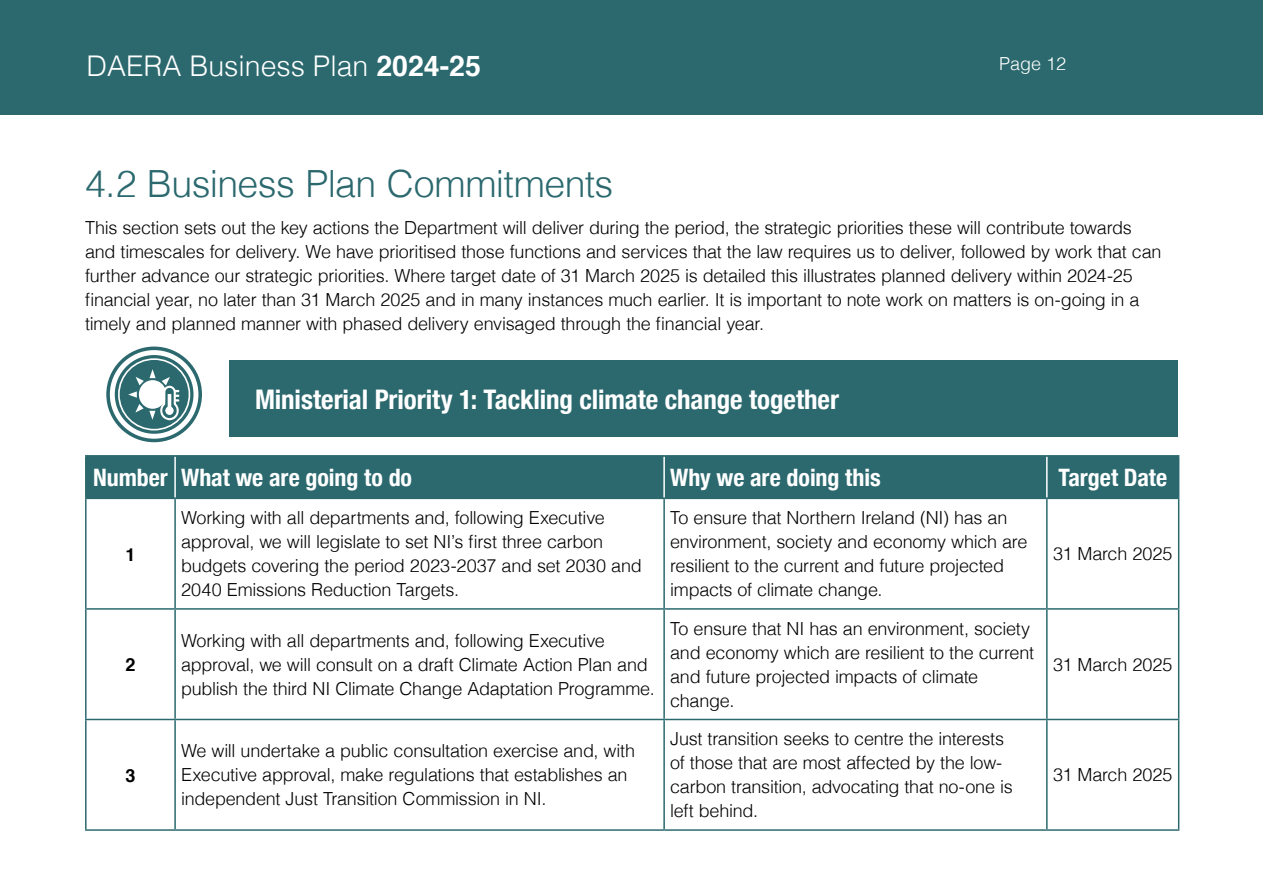
<style>
.page{position:relative;width:1263px;height:893px;background:#fff}
.page>*{position:absolute;margin:0;border:0;box-sizing:border-box;transform-origin:0 0}
._1_2_Sub_Header{font:300 37.5px "Helvetica";letter-spacing:-.015em;color:#2b696e}
.t1{font:300 28.5px "Helvetica";color:#fff}
._1_3_Body_Text{font:700 condensed 27px "Helvetica Neue";letter-spacing:-.005em;color:#fff}
._1_3_Body_Text-2{font:700 condensed 24px "Helvetica Neue";letter-spacing:-.005em;color:#fff}
._1_3_Body_Text-3{font:300 18px/24px "Helvetica";letter-spacing:-.015em;color:#000}
.t2{font:300 18px "Helvetica";color:#fff}
._1_3_Body_Text-4{font:700 18px "Helvetica";color:#000}
.s1{font-weight:700}
</style>
<div class="page">
<div style="left:0;top:0;width:1263px;height:115px;background:#2b696e"></div>
<div style="left:230px;top:360px;width:948px;height:76px;background:#2b696e"></div>
<div style="left:87px;top:457px;width:1091px;height:41px;background:#2b696e"></div>
<svg style="left:87px;top:499px;width:1091px;height:330px"></svg>
<hr style="left:85px;top:499px;width:2px;height:109px;background:#2b696e">
<hr style="left:174px;top:499px;width:2px;height:109px;background:#2b696e">
<hr style="left:663px;top:499px;width:2px;height:109px;background:#2b696e">
<hr style="left:1046px;top:499px;width:1px;height:109px;background:#2b696e">
<hr style="left:1178px;top:499px;width:1px;height:109px;background:#2b696e">
<hr style="left:85px;top:608px;width:90px;height:2px;background:#2b696e">
<hr style="left:85px;top:610px;width:2px;height:109px;background:#2b696e">
<hr style="left:175px;top:608px;width:489px;height:2px;background:#2b696e">
<hr style="left:174px;top:610px;width:2px;height:109px;background:#2b696e">
<hr style="left:664px;top:608px;width:383px;height:2px;background:#2b696e">
<hr style="left:663px;top:610px;width:2px;height:109px;background:#2b696e">
<hr style="left:1047px;top:608px;width:132px;height:2px;background:#2b696e">
<hr style="left:1046px;top:610px;width:1px;height:109px;background:#2b696e">
<hr style="left:1178px;top:610px;width:1px;height:109px;background:#2b696e">
<hr style="left:85px;top:719px;width:90px;height:1px;background:#2b696e">
<hr style="left:85px;top:720px;width:2px;height:109px;background:#2b696e">
<hr style="left:175px;top:719px;width:489px;height:1px;background:#2b696e">
<hr style="left:174px;top:720px;width:2px;height:109px;background:#2b696e">
<hr style="left:664px;top:719px;width:383px;height:1px;background:#2b696e">
<hr style="left:663px;top:720px;width:2px;height:109px;background:#2b696e">
<hr style="left:1047px;top:719px;width:132px;height:1px;background:#2b696e">
<hr style="left:1046px;top:720px;width:1px;height:109px;background:#2b696e">
<hr style="left:1178px;top:720px;width:1px;height:109px;background:#2b696e">
<hr style="left:85px;top:829px;width:90px;height:2px;background:#2b696e">
<hr style="left:175px;top:829px;width:489px;height:2px;background:#2b696e">
<hr style="left:664px;top:829px;width:383px;height:2px;background:#2b696e">
<hr style="left:1047px;top:829px;width:132px;height:2px;background:#2b696e">
<hr style="left:174px;top:457px;width:2px;height:41px;background:#fff">
<hr style="left:663px;top:457px;width:2px;height:41px;background:#fff">
<hr style="left:1046px;top:457px;width:1px;height:41px;background:#fff">
<hr style="left:85px;top:455px;width:90px;height:2px;background:#2b696e">
<hr style="left:85px;top:457px;width:2px;height:41px;background:#2b696e">
<hr style="left:175px;top:455px;width:489px;height:2px;background:#2b696e">
<hr style="left:664px;top:455px;width:383px;height:2px;background:#2b696e">
<hr style="left:1047px;top:455px;width:132px;height:2px;background:#2b696e">
<hr style="left:1178px;top:457px;width:1px;height:41px;background:#2b696e">
<hr style="left:85px;top:498px;width:90px;height:1px;background:#2b696e">
<hr style="left:175px;top:498px;width:489px;height:1px;background:#2b696e">
<hr style="left:664px;top:498px;width:383px;height:1px;background:#2b696e">
<hr style="left:1047px;top:498px;width:132px;height:1px;background:#2b696e">
<svg style="left:106px;top:347px;width:96px;height:95px"></svg>
<svg style="left:115px;top:355px;width:78px;height:79px;background:#437a7e"></svg>
<div style="left:110px;top:350px;width:88px;height:89px;border:5px solid #fff;border-radius:50%"></div>
<div style="left:118px;top:358px;width:72px;height:72px;border:2px solid #fff;border-radius:50%"></div>
<svg style="left:128px;top:369px;width:51px;height:51px"></svg>
<h2 class="t1" style="left:86px;top:42px;width:396px">DAERA Business Plan <span class="s1">2024-25</span></h2>
<p class="t2" style="left:999px;top:48px;width:69px">Page 12</p>
<p class="_1_2_Sub_Header" style="left:85px;top:152px;width:530px">4.2 Business Plan Commitments</p>
<p class="_1_3_Body_Text-3" style="left:85px;top:214px;width:1078px">This section sets out the key actions the Department will deliver during the period, the strategic priorities these will contribute towards and timescales for delivery. We have prioritised those functions and services that the law requires us to deliver, followed by work that can further advance our strategic priorities. Where target date of 31 March 2025 is detailed this illustrates planned delivery within 2024-25 financial year, no later than 31 March 2025 and in many instances much earlier. It is important to note work on matters is on-going in a timely and planned manner with phased delivery envisaged through the financial year.</p>
<p class="_1_3_Body_Text" style="left:255px;top:377px;width:585px">Ministerial Priority 1: Tackling climate change together</p>
<p class="_1_3_Body_Text-2" style="left:93px;top:458px;width:76px">Number</p>
<p class="_1_3_Body_Text-2" style="left:181px;top:458px;width:233px">What we are going to do</p>
<p class="_1_3_Body_Text-2" style="left:670px;top:458px;width:212px">Why we are doing this</p>
<p class="_1_3_Body_Text-2" style="left:1058px;top:458px;width:110px">Target Date</p>
<p class="_1_3_Body_Text-4" style="left:125px;top:538px;width:12px">1</p>
<p class="_1_3_Body_Text-3" style="left:181px;top:504px;width:462px">Working with all departments and, following Executive approval, we will legislate to set NI’s first three carbon budgets covering the period 2023-2037 and set 2030 and 2040 Emissions Reduction Targets.</p>
<p class="_1_3_Body_Text-3" style="left:670px;top:504px;width:359px">To ensure that Northern Ireland (NI) has an environment, society and economy which are resilient to the current and future projected impacts of climate change.</p>
<p class="_1_3_Body_Text-3" style="left:1053px;top:540px;width:121px">31 March 2025</p>
<p class="_1_3_Body_Text-4" style="left:125px;top:648px;width:12px">2</p>
<p class="_1_3_Body_Text-3" style="left:181px;top:627px;width:475px">Working with all departments and, following Executive approval, we will consult on a draft Climate Action Plan and publish the third NI Climate Change Adaptation Programme.</p>
<p class="_1_3_Body_Text-3" style="left:670px;top:615px;width:365px">To ensure that NI has an environment, society and economy which are resilient to the current and future projected impacts of climate change.</p>
<p class="_1_3_Body_Text-3" style="left:1053px;top:651px;width:121px">31 March 2025</p>
<p class="_1_3_Body_Text-4" style="left:125px;top:759px;width:12px">3</p>
<p class="_1_3_Body_Text-3" style="left:181px;top:737px;width:455px">We will undertake a public consultation exercise and, with<br>Executive approval, make regulations that establishes an independent Just Transition Commission in NI.</p>
<p class="_1_3_Body_Text-3" style="left:670px;top:725px;width:344px">Just transition seeks to centre the interests of those that are most affected by the low&shy;carbon transition, advocating that no-one is left behind.</p>
<p class="_1_3_Body_Text-3" style="left:1053px;top:761px;width:121px">31 March 2025</p>
</div>
